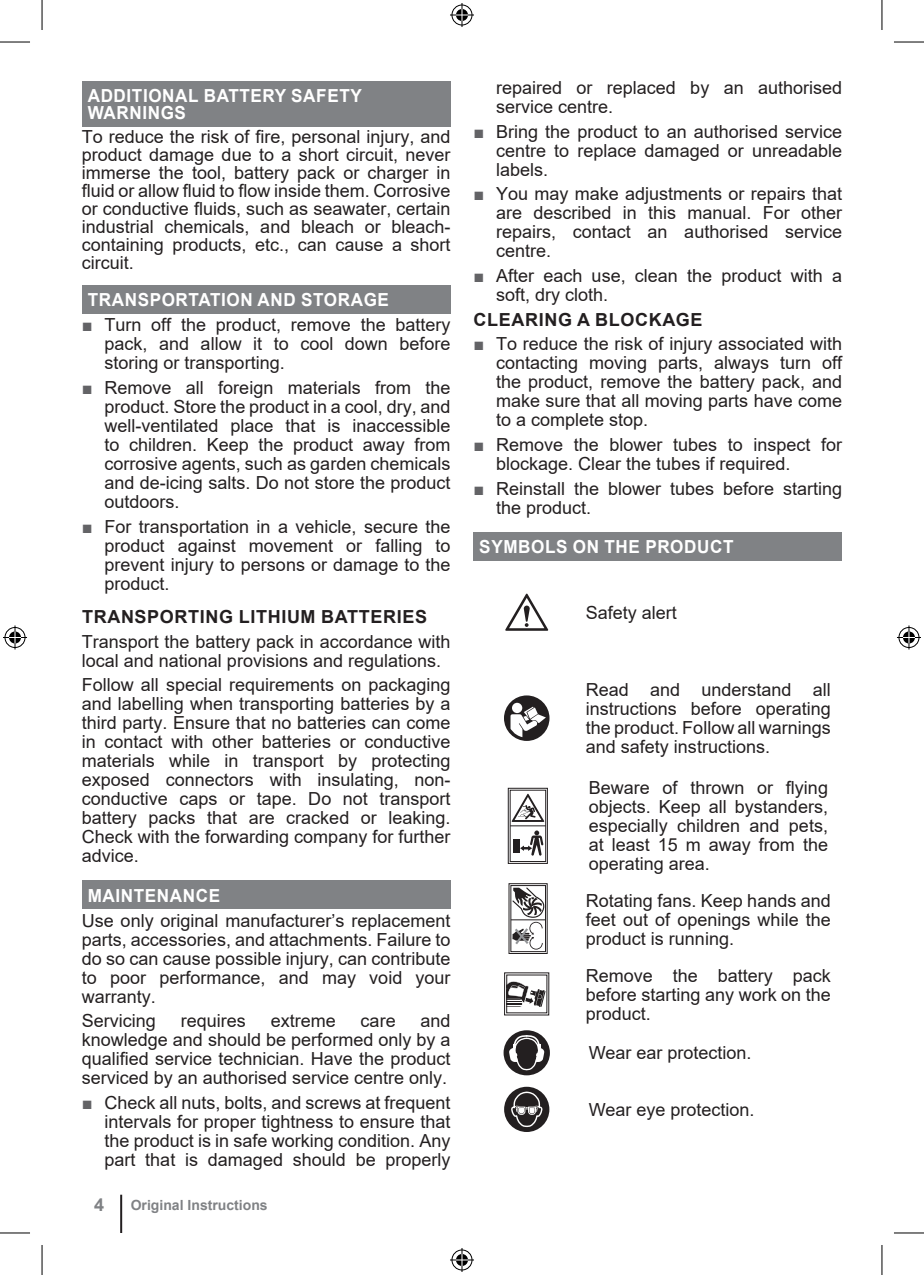
<style>
.page{position:relative;width:924px;height:1275px;background:#fff}
.page>*{position:absolute;margin:0;border:0;box-sizing:border-box;transform-origin:0 0}
.Body_Text_-_Normal{font:18px/19px "Arial";color:#231f20;text-align:justify}
.Table_Text_-_Normal{font:18px/19px "Arial";color:#231f20;text-align:justify}
.Heading_-_All_Caps{font:700 18px/17px "Arial";letter-spacing:.035em;color:#fff;scale:.95 1}
.Heading_-_All_Caps-2{font:700 18px "Arial";letter-spacing:.035em;color:#231f20}
.Body_Text_-_Normal-2{font:700 18px "Arial";letter-spacing:.035em;color:#231f20}
.t1{font:700 18px "Arial";color:#808285}
.t2{font:700 14px "Arial";color:#808285}
.s1{color:#636366}
</style>
<div class="page">
<hr style="left:120px;top:1194px;width:2px;height:39px;background:#231f20">
<div style="left:82px;top:81px;width:368px;height:45px;background:#808285"></div>
<div style="left:82px;top:285px;width:368px;height:28px;background:#808285"></div>
<div style="left:82px;top:880px;width:368px;height:28px;background:#808285"></div>
<div style="left:473px;top:532px;width:368px;height:28px;background:#808285"></div>
<svg style="left:505px;top:593px;width:43px;height:38px"></svg>
<svg style="left:504px;top:695px;width:45px;height:46px"></svg>
<div style="left:507px;top:788px;width:40px;height:76px;border:1px solid #231f20"></div>
<div style="left:509px;top:789px;width:37px;height:73px;border:1px solid #231f20"></div>
<hr style="left:510px;top:825px;width:35px;height:1px;background:#231f20">
<svg style="left:520px;top:830px;width:23px;height:25px"></svg>
<div style="left:513px;top:839px;width:6px;height:13px;background:#231f20"></div>
<svg style="left:511px;top:794px;width:33px;height:28px"></svg>
<div style="left:508px;top:883px;width:39px;height:71px;border:1px solid #231f20"></div>
<div style="left:510px;top:885px;width:35px;height:67px;border:1px solid #231f20"></div>
<hr style="left:510px;top:919px;width:35px;height:1px;background:#231f20">
<svg style="left:512px;top:887px;width:32px;height:62px"></svg>
<svg style="left:508px;top:981px;width:37px;height:26px"></svg>
<div style="left:506px;top:974px;width:41px;height:39px;border:1px solid #231f20"></div>
<div style="left:503px;top:1030px;width:46px;height:45px;background:#231f20;border-radius:50%"></div>
<svg style="left:508px;top:1033px;width:36px;height:38px"></svg>
<div style="left:504px;top:1086px;width:45px;height:46px;background:#231f20;border-radius:50%"></div>
<svg style="left:510px;top:1091px;width:33px;height:36px"></svg>
<hr style="left:0;top:42px;width:30px;height:1px;background:#000">
<hr style="left:893px;top:42px;width:30px;height:1px;background:#000">
<hr style="left:0;top:1232px;width:30px;height:1px;background:#000">
<hr style="left:893px;top:1232px;width:30px;height:1px;background:#000">
<hr style="left:42px;top:0;width:1px;height:30px;background:#000">
<hr style="left:42px;top:1245px;width:1px;height:30px;background:#000">
<hr style="left:881px;top:0;width:1px;height:30px;background:#000">
<hr style="left:881px;top:1245px;width:1px;height:30px;background:#000">
<svg style="left:450px;top:3px;width:24px;height:24px"></svg>
<svg style="left:450px;top:1248px;width:24px;height:24px"></svg>
<svg style="left:3px;top:625px;width:24px;height:24px"></svg>
<svg style="left:897px;top:625px;width:23px;height:24px"></svg>
<p class="Heading_-_All_Caps" style="left:88px;top:87px;width:290px">ADDITIONAL BATTERY SAFETY<br>WARNINGS</p>
<p class="Body_Text_-_Normal" style="left:82px;top:127px;width:370px;line-height:18px">To reduce the risk of fire, personal injury, and product damage due to a short circuit, never immerse the tool, battery pack or charger in fluid or allow fluid to flow inside them. Corrosive or conductive fluids, such as seawater, certain industrial chemicals, and bleach or bleach&shy;containing products, etc., can cause a short circuit.</p>
<p class="Heading_-_All_Caps" style="left:88px;top:291px;width:318px">TRANSPORTATION AND STORAGE</p>
<p class="Body_Text_-_Normal" style="left:104px;top:315px;width:347px;text-indent:-23px"><span class="s1">■</span> Turn off the product, remove the battery pack, and allow it to cool down before storing or transporting.</p>
<p class="Body_Text_-_Normal" style="left:104px;top:378px;width:347px;text-indent:-23px"><span class="s1">■</span> Remove all foreign materials from the product. Store the product in a cool, dry, and well-ventilated place that is inaccessible to children. Keep the product away from corrosive agents, such as garden chemicals and de-icing salts. Do not store the product outdoors.</p>
<p class="Body_Text_-_Normal" style="left:104px;top:517px;width:347px;text-indent:-23px"><span class="s1">■</span> For transportation in a vehicle, secure the product against movement or falling to prevent injury to persons or damage to the product.</p>
<p class="Heading_-_All_Caps-2" style="left:82px;top:604px;width:346px">TRANSPORTING LITHIUM BATTERIES</p>
<p class="Body_Text_-_Normal" style="left:82px;top:631px;width:370px">Transport the battery pack in accordance with local and national provisions and regulations.</p>
<p class="Body_Text_-_Normal" style="left:82px;top:675px;width:370px">Follow all special requirements on packaging and labelling when transporting batteries by a third party. Ensure that no batteries can come in contact with other batteries or conductive materials while in transport by protecting exposed connectors with insulating, non&shy;conductive caps or tape. Do not transport battery packs that are cracked or leaking.<br>Check with the forwarding company for further advice.</p>
<p class="Heading_-_All_Caps" style="left:88px;top:887px;width:141px">MAINTENANCE</p>
<p class="Body_Text_-_Normal" style="left:82px;top:911px;width:370px">Use only original manufacturer’s replacement parts, accessories, and attachments. Failure to do so can cause possible injury, can contribute to poor performance, and may void your warranty.</p>
<p class="Body_Text_-_Normal" style="left:82px;top:1011px;width:76px">Servicing</p>
<p class="Body_Text_-_Normal" style="left:181px;top:1011px;width:67px">requires</p>
<p class="Body_Text_-_Normal" style="left:270px;top:1011px;width:67px">extreme</p>
<p class="Body_Text_-_Normal" style="left:360px;top:1011px;width:37px">care</p>
<p class="Body_Text_-_Normal" style="left:82px;top:1011px;width:370px;text-indent:338px">and knowledge and should be performed only by a qualified service technician. Have the product serviced by an authorised service centre only.</p>
<p class="Body_Text_-_Normal" style="left:104px;top:1093px;width:347px;text-indent:-23px"><span class="s1">■</span> Check all nuts, bolts, and screws at frequent intervals for proper tightness to ensure that the product is in safe working condition. Any part that is damaged should be properly</p>
<p class="t1" style="left:94px;top:1191px;width:12px">4</p>
<p class="t2" style="left:131px;top:1195px;width:138px">Original Instructions</p>
<p class="Body_Text_-_Normal" style="left:496px;top:78px;width:347px">repaired or replaced by an authorised service centre.</p>
<p class="Body_Text_-_Normal" style="left:496px;top:122px;width:347px;text-indent:-23px"><span class="s1">■</span> Bring the product to an authorised service centre to replace damaged or unreadable labels.</p>
<p class="Body_Text_-_Normal" style="left:496px;top:184px;width:347px;text-indent:-23px"><span class="s1">■</span> You may make adjustments or repairs that are described in this manual. For other repairs, contact an authorised service centre.</p>
<p class="Body_Text_-_Normal" style="left:496px;top:266px;width:347px;text-indent:-23px"><span class="s1">■</span> After each use, clean the product with a soft, dry cloth.</p>
<p class="Body_Text_-_Normal-2" style="left:473px;top:307px;width:230px">CLEARING A BLOCKAGE</p>
<p class="Body_Text_-_Normal" style="left:496px;top:334px;width:347px;text-indent:-23px"><span class="s1">■</span> To reduce the risk of injury associated with contacting moving parts, always turn off the product, remove the battery pack, and make sure that all moving parts have come to a complete stop.</p>
<p class="Body_Text_-_Normal" style="left:496px;top:435px;width:347px;text-indent:-23px"><span class="s1">■</span> Remove the blower tubes to inspect for blockage. Clear the tubes if required.</p>
<p class="Body_Text_-_Normal" style="left:496px;top:479px;width:347px;text-indent:-23px"><span class="s1">■</span> Reinstall the blower tubes before starting the product.</p>
<p class="Heading_-_All_Caps" style="left:479px;top:538px;width:269px">SYMBOLS ON THE PRODUCT</p>
<p class="Table_Text_-_Normal" style="left:585px;top:603px;width:93px">Safety alert</p>
<p class="Table_Text_-_Normal" style="left:585px;top:680px;width:246px">Read and understand all instructions before operating the product. Follow all warnings and safety instructions.</p>
<p class="Table_Text_-_Normal" style="left:588px;top:778px;width:241px">Beware of thrown or flying objects. Keep all bystanders, especially children and pets, at least 15 m away from the operating area.</p>
<p class="Table_Text_-_Normal" style="left:585px;top:891px;width:246px">Rotating fans. Keep hands and feet out of openings while the product is running.</p>
<p class="Table_Text_-_Normal" style="left:585px;top:966px;width:246px">Remove the battery pack before starting any work on the product.</p>
<p class="Table_Text_-_Normal" style="left:588px;top:1043px;width:164px">Wear ear protection.</p>
<p class="Table_Text_-_Normal" style="left:588px;top:1100px;width:167px">Wear eye protection.</p>
</div>
